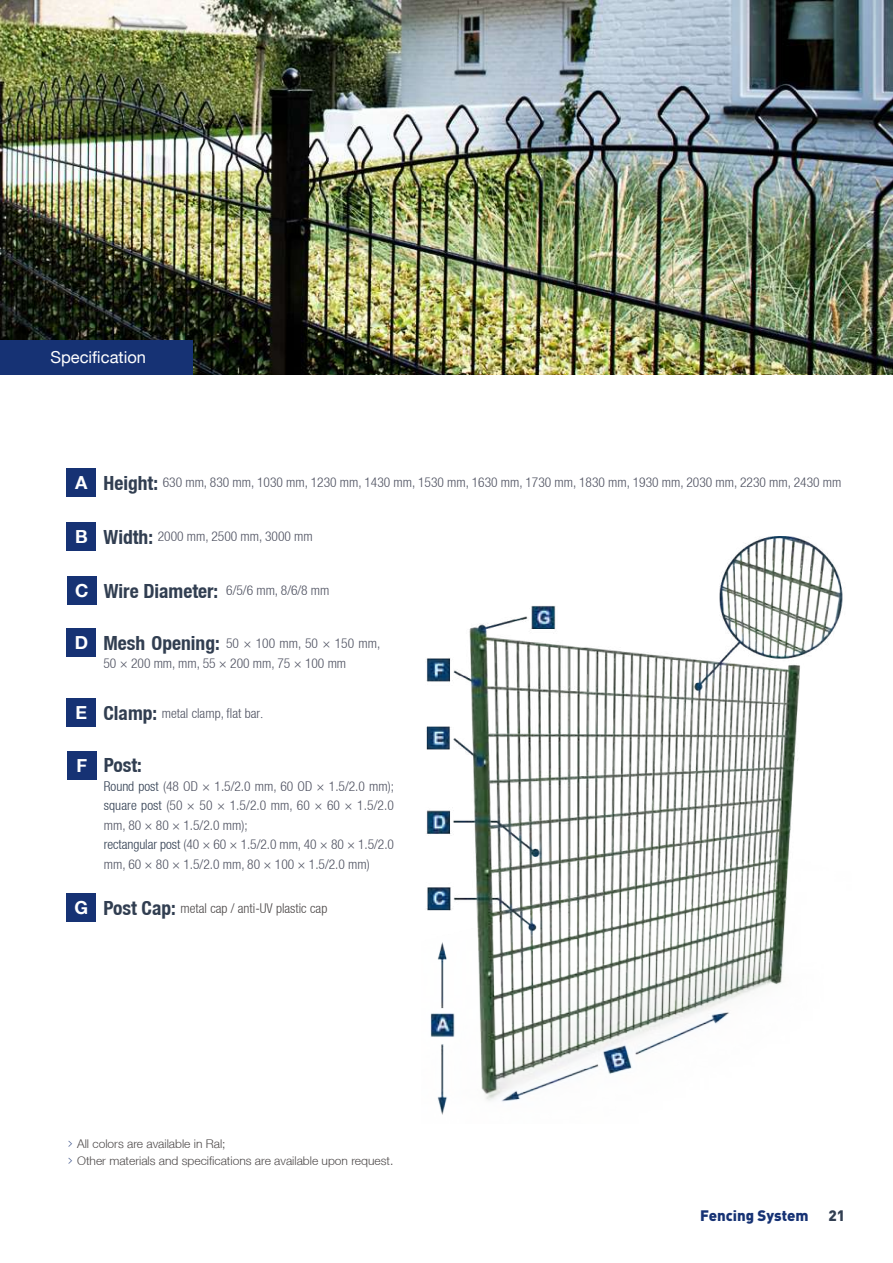
<style>
.page{position:relative;width:893px;height:1263px;background:#fff}
.page>*{position:absolute;margin:0;border:0;box-sizing:border-box;transform-origin:0 0}
.t1{font:700 condensed 19.5px "Helvetica Neue LT";color:#313e51}
.t2{font:700 18px "Helvetica Neue LT";color:#fff}
.t3{font:16.5px "Helvetica Neue LT";color:#fff}
.t4{font:900 15px "DIN";color:#163274}
.t5{font:900 15px "DIN";color:#313e51}
.t6{font:300 condensed 13.5px/19.5px "Helvetica Neue LT";color:#4f5261}
.t7{font:300 condensed 13.5px "Helvetica Neue LT";color:#4d4949}
.t8{font:300 12px/16.5px "Helvetica Neue LT";color:#4d4949}
.s1{font-weight:700;font-stretch:normal;font-size:18px;color:#fff}
.s2{font-weight:700;font-size:19.5px;color:#313e51}
.s3{font-family:"Adobe Song Std";font-stretch:normal}
.s4{color:#313e51}
.s5{font-family:"Letter Gothic Std";font-weight:400;color:#163274}
</style>
<div class="page">
<img style="left:426px;top:536px;width:417px;height:579px">
<div style="left:67px;top:468px;width:29px;height:29px;background:#163274"></div>
<div style="left:67px;top:522px;width:29px;height:29px;background:#163274"></div>
<div style="left:67px;top:576px;width:29px;height:28px;background:#163274"></div>
<div style="left:67px;top:628px;width:29px;height:29px;background:#163274"></div>
<div style="left:67px;top:699px;width:29px;height:28px;background:#163274"></div>
<div style="left:67px;top:751px;width:29px;height:28px;background:#163274"></div>
<div style="left:67px;top:893px;width:29px;height:29px;background:#163274"></div>
<img style="left:0;top:0;width:893px;height:374px">
<div style="left:0;top:340px;width:192px;height:34px;background:#163274"></div>
<p class="t3" style="left:50px;top:347px;width:97px">Specification</p>
<p class="t6" style="left:75px;top:473px;width:768px"><span class="s1">A</span> <span class="s2">Height:</span> 630 mm, 830 mm, 1030 mm, 1230 mm, 1430 mm, 1530 mm, 1630 mm, 1730 mm, 1830 mm, 1930 mm, 2030 mm, 2230 mm, 2430 mm</p>
<p class="t6" style="left:75px;top:527px;width:239px"><span class="s1">B</span> <span class="s2">Width:</span> 2000 mm, 2500 mm, 3000 mm</p>
<p class="t6" style="left:75px;top:581px;width:256px"><span class="s1">C</span> <span class="s2">Wire Diameter:</span> 6/5/6 mm, 8/6/8 mm</p>
<p class="t6" style="left:104px;top:633px;width:278px;line-height:20.4px"><span class="s2">Mesh Opening:</span> 50 × 100 mm, 50 × 150 mm,<br>50 × 200 mm, mm, 55 × 200 mm, 75 × 100 mm</p>
<h2 class="t2" style="left:75px;top:632px;width:15px">D</h2>
<p class="t6" style="left:76px;top:703px;width:189px"><span class="s1">E</span> <span class="s2">Clamp:</span> metal clamp, flat bar<span class="s3">.</span></p>
<h1 class="t1" style="left:104px;top:753px;width:40px">Post:</h1>
<p class="t6" style="left:104px;top:776px;width:292px"><span class="s4">Round post</span> (48 OD × 1.5/2.0 mm, 60 OD × 1.5/2.0 mm); <span class="s4">square post</span> (50 × 50 × 1.5/2.0 mm, 60 × 60 × 1.5/2.0 mm, 80 × 80 × 1.5/2.0 mm);<br><span class="s4">rectangular post</span> (40 × 60 × 1.5/2.0 mm, 40 × 80 × 1.5/2.0 mm, 60 × 80 × 1.5/2.0 mm, 80 × 100 × 1.5/2.0 mm)</p>
<h2 class="t2" style="left:76px;top:754px;width:12px">F</h2>
<p class="t7" style="left:75px;top:900px;width:254px"><span class="s1">G</span> <span class="s2">Post Cap:</span> metal cap / anti-UV plastic cap</p>
<p class="t8" style="left:67px;top:1136px;width:328px"><span class="s5">›</span> All colors are available in Ral;<br><span class="s5">›</span> Other materials and specifications are available upon request.</p>
<p class="t4" style="left:700px;top:1205px;width:110px">Fencing System</p>
<p class="t5" style="left:829px;top:1205px;width:18px">21</p>
</div>
